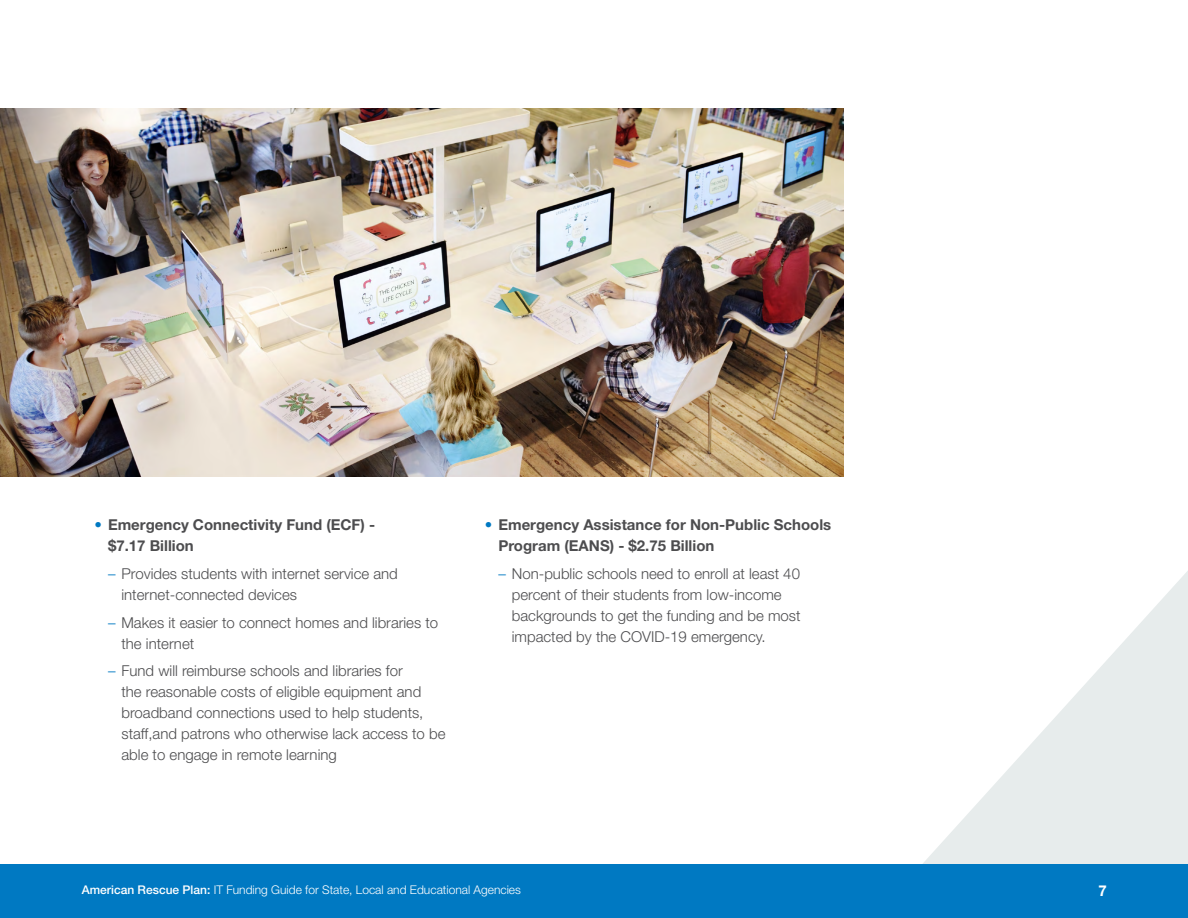
<style>
.page{position:relative;width:1188px;height:918px;background:#fff}
.page>*{position:absolute;margin:0;border:0;box-sizing:border-box;transform-origin:0 0}
.t1{font:300 15px/21px "Helvetica Neue LT Std";color:#4d4d4f}
.t2{font:700 15px/21px "Helvetica Neue LT Std";color:#4d4d4f}
.t3{font:700 15px "Helvetica Neue LT Std";color:#fff}
.t4{font:300 12px "Helvetica Neue LT Std";color:#fff}
.s1{font-weight:300;color:#0079c2}
.s2{color:#0079c2}
.s3{font-weight:500}
</style>
<div class="page">
<div style="left:0;top:864px;width:1188px;height:54px;background:#0079c2"></div>
<svg style="left:923px;top:571px;width:265px;height:293px;fill:#e7ecec"></svg>
<img style="left:1px;top:108px;width:843px;height:368px">
<p class="t2" style="left:108px;top:514px;width:269px;text-indent:-14px"><span class="s1">•</span> Emergency Connectivity Fund (ECF) - $7.17 Billion</p>
<p class="t1" style="left:122px;top:563px;width:278px;text-indent:-14px"><span class="s2">–</span> Provides students with internet service and internet-connected devices</p>
<p class="t1" style="left:122px;top:612px;width:318px;text-indent:-14px"><span class="s2">–</span> Makes it easier to connect homes and libraries to the internet</p>
<p class="t1" style="left:122px;top:660px;width:325px;text-indent:-14px"><span class="s2">–</span> Fund will reimburse schools and libraries for<br>the reasonable costs of eligible equipment and broadband connections used to help students, staff,and patrons who otherwise lack access to be able to engage in remote learning</p>
<p class="t2" style="left:498px;top:514px;width:334px;text-indent:-14px"><span class="s1">•</span> Emergency Assistance for Non-Public Schools<br>Program (EANS) - $2.75 Billion</p>
<p class="t1" style="left:512px;top:563px;width:290px;text-indent:-14px"><span class="s2">–</span> Non-public schools need to enroll at least 40 percent of their students from low-income backgrounds to get the funding and be most impacted by the COVID-19 emergency.</p>
<p class="t4" style="left:82px;top:883px;width:441px"><span class="s3">American Rescue Plan:</span> IT Funding Guide for State, Local and Educational Agencies</p>
<p class="t3" style="left:1099px;top:882px;width:10px">7</p>
</div>
